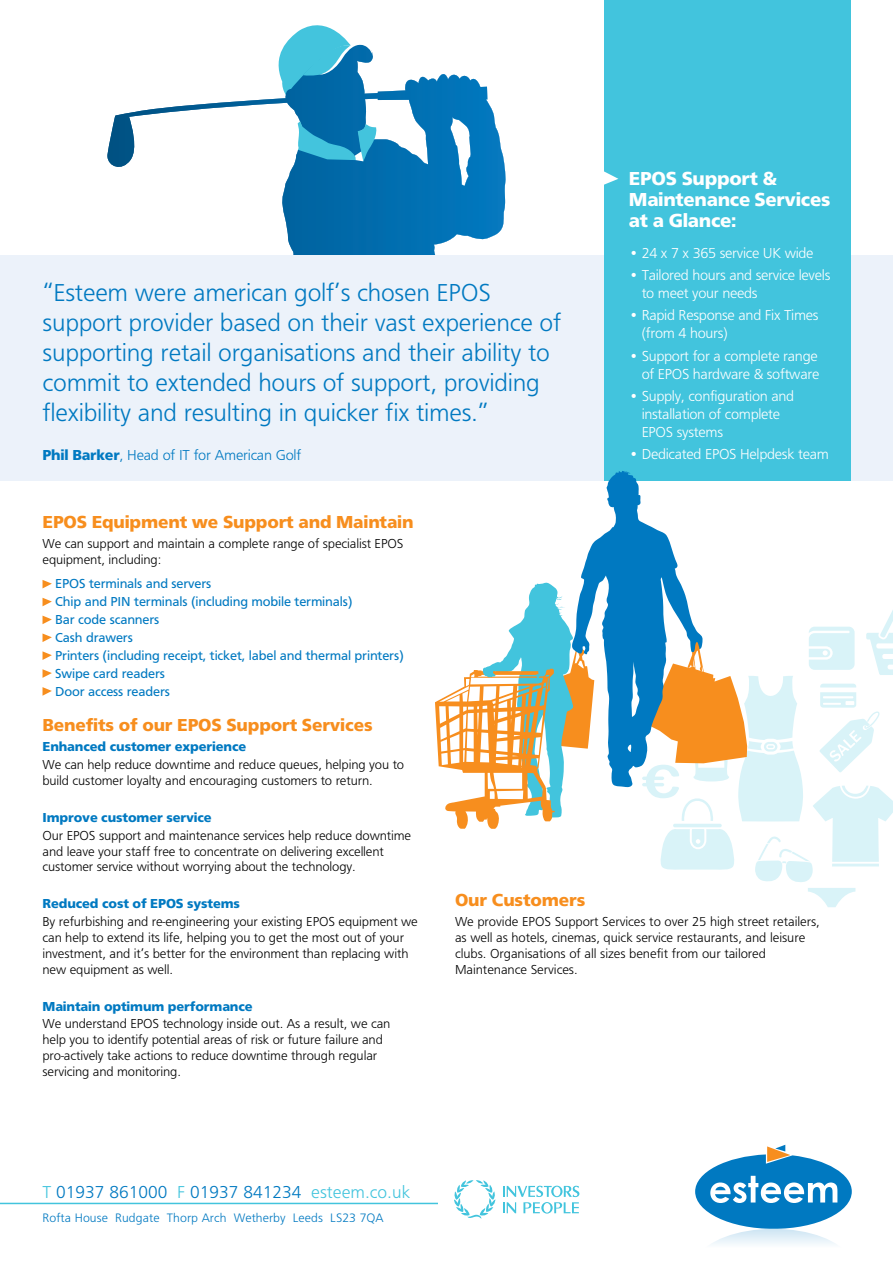
<style>
.page{position:relative;width:893px;height:1263px;background:#fff}
.page>*{position:absolute;margin:0;border:0;box-sizing:border-box;transform-origin:0 0}
.t1{font:300 25.5px/30px "Frutus T";letter-spacing:-.01em;color:#0079c1}
.t2{font:700 19.5px/21px "Frutus T";letter-spacing:-.015em;color:#fff}
.t3{font:700 18px "Frutus T";letter-spacing:-.01em;color:#f78e1e}
.t4{font:300 18px "Frutus T";color:#0079c1}
.t5{font:300 15px/18px "Frutus T";letter-spacing:-.02em;color:#fff}
.t6{font:300 15px "Frutus T";letter-spacing:-.015em;color:#0079c1}
.t7{font:300 13.5px/15.8px "Frutus T";letter-spacing:-.01em;color:#000}
.t8{font:13.5px/17.9px "Frutus T";letter-spacing:-.01em;color:#0079c1}
.t9{font:700 13.5px "Frutus T";letter-spacing:-.01em;color:#0079c1}
.t10{font:300 12.75px "Frutus T";letter-spacing:.005em;color:#0079c1}
.s1{font-weight:700}
.s2{color:#42c4dd}
</style>
<div class="page">
<svg style="left:107px;top:74px;width:399px;height:181px"></svg>
<svg style="left:297px;top:121px;width:82px;height:40px"></svg>
<svg style="left:271px;top:25px;width:102px;height:70px"></svg>
<div style="left:0;top:255px;width:893px;height:225px;background:#ecf2fa"></div>
<div style="left:604px;top:0;width:246px;height:480px;background:#42c4dd"></div>
<svg style="left:695px;top:1145px;width:157px;height:99px"></svg>
<hr style="left:0;top:1203px;width:438px;height:1px;background:#42c4dd">
<svg style="left:454px;top:1180px;width:42px;height:39px"></svg>
<svg style="left:503px;top:1186px;width:76px;height:27px"></svg>
<svg style="left:43px;top:580px;width:9px;height:8px"></svg>
<svg style="left:43px;top:598px;width:9px;height:8px"></svg>
<svg style="left:43px;top:616px;width:9px;height:8px"></svg>
<svg style="left:43px;top:633px;width:9px;height:9px"></svg>
<svg style="left:43px;top:651px;width:9px;height:9px"></svg>
<svg style="left:43px;top:669px;width:9px;height:9px"></svg>
<svg style="left:43px;top:687px;width:9px;height:9px"></svg>
<svg style="left:604px;top:171px;width:14px;height:14px"></svg>
<svg style="left:435px;top:471px;width:458px;height:436px"></svg>
<p class="t1" style="left:43px;top:277px;width:520px">“Esteem were american golf’s chosen EPOS support provider based on their vast experience of supporting retail organisations and their ability to commit to extended hours of support, providing flexibility and resulting in quicker fix times.”</p>
<p class="t6" style="left:43px;top:446px;width:260px"><span class="s1">Phil Barker</span>, Head of IT for American Golf</p>
<h2 class="t2" style="left:629px;top:168px;width:203px">EPOS Support &amp;<br>Maintenance Services at a Glance:</h2>
<p class="t5" style="left:629px;top:244px;width:186px"><span class="s1">•</span> 24 x 7 x 365 service UK wide</p>
<p class="t5" style="left:642px;top:266px;width:190px;text-indent:-13px">• Tailored hours and service levels to meet your needs</p>
<p class="t5" style="left:642px;top:306px;width:178px;text-indent:-13px">• Rapid Response and Fix Times (from 4 hours)</p>
<p class="t5" style="left:629px;top:346px;width:192px;text-align:right">• Support for a complete range of EPOS hardware &amp; software</p>
<p class="t5" style="left:642px;top:387px;width:154px;text-indent:-13px">• Supply, configuration and installation of complete<br>EPOS systems</p>
<p class="t5" style="left:629px;top:445px;width:201px">• Dedicated EPOS Helpdesk team</p>
<h3 class="t3" style="left:43px;top:512px;width:373px">EPOS Equipment we Support and Maintain</h3>
<p class="t7" style="left:43px;top:536px;width:362px">We can support and maintain a complete range of specialist EPOS equipment, including:</p>
<p class="t8" style="left:55px;top:575px;width:350px">EPOS terminals and servers<br>Chip and PIN terminals (including mobile terminals)<br>Bar code scanners<br>Cash drawers<br>Printers (including receipt, ticket, label and thermal printers)<br>Swipe card readers<br>Door access readers</p>
<h3 class="t3" style="left:43px;top:715px;width:332px">Benefits of our EPOS Support Services</h3>
<p class="t9" style="left:43px;top:739px;width:205px">Enhanced customer experience</p>
<p class="t7" style="left:43px;top:757px;width:363px">We can help reduce downtime and reduce queues, helping you to build customer loyalty and encouraging customers to return.</p>
<p class="t9" style="left:43px;top:810px;width:171px">Improve customer service</p>
<p class="t7" style="left:43px;top:827px;width:370px">Our EPOS support and maintenance services help reduce downtime and leave your staff free to concentrate on delivering excellent customer service without worrying about the technology.</p>
<p class="t9" style="left:43px;top:896px;width:199px">Reduced cost of EPOS systems</p>
<p class="t7" style="left:43px;top:914px;width:377px">By refurbishing and re-engineering your existing EPOS equipment we can help to extend its life, helping you to get the most out of your investment, and it’s better for the environment than replacing with new equipment as well.</p>
<p class="t9" style="left:43px;top:998px;width:212px">Maintain optimum performance</p>
<p class="t7" style="left:43px;top:1016px;width:349px">We understand EPOS technology inside out. As a result, we can help you to identify potential areas of risk or future failure and pro-actively take actions to reduce downtime through regular servicing and monitoring.</p>
<h3 class="t3" style="left:455px;top:890px;width:132px">Our Customers</h3>
<p class="t7" style="left:455px;top:914px;width:366px">We provide EPOS Support Services to over 25 high street retailers, as well as hotels, cinemas, quick service restaurants, and leisure clubs. Organisations of all sizes benefit from our tailored Maintenance Services.</p>
<h3 class="t4" style="left:43px;top:1182px;width:369px"><span class="s2">T</span> 01937 861000 <span class="s2">F</span> 01937 841234 <span class="s2">esteem.co.uk</span></h3>
<p class="t10" style="left:43px;top:1210px;width:343px">Rofta House Rudgate Thorp Arch Wetherby Leeds LS23 7QA</p>
</div>
